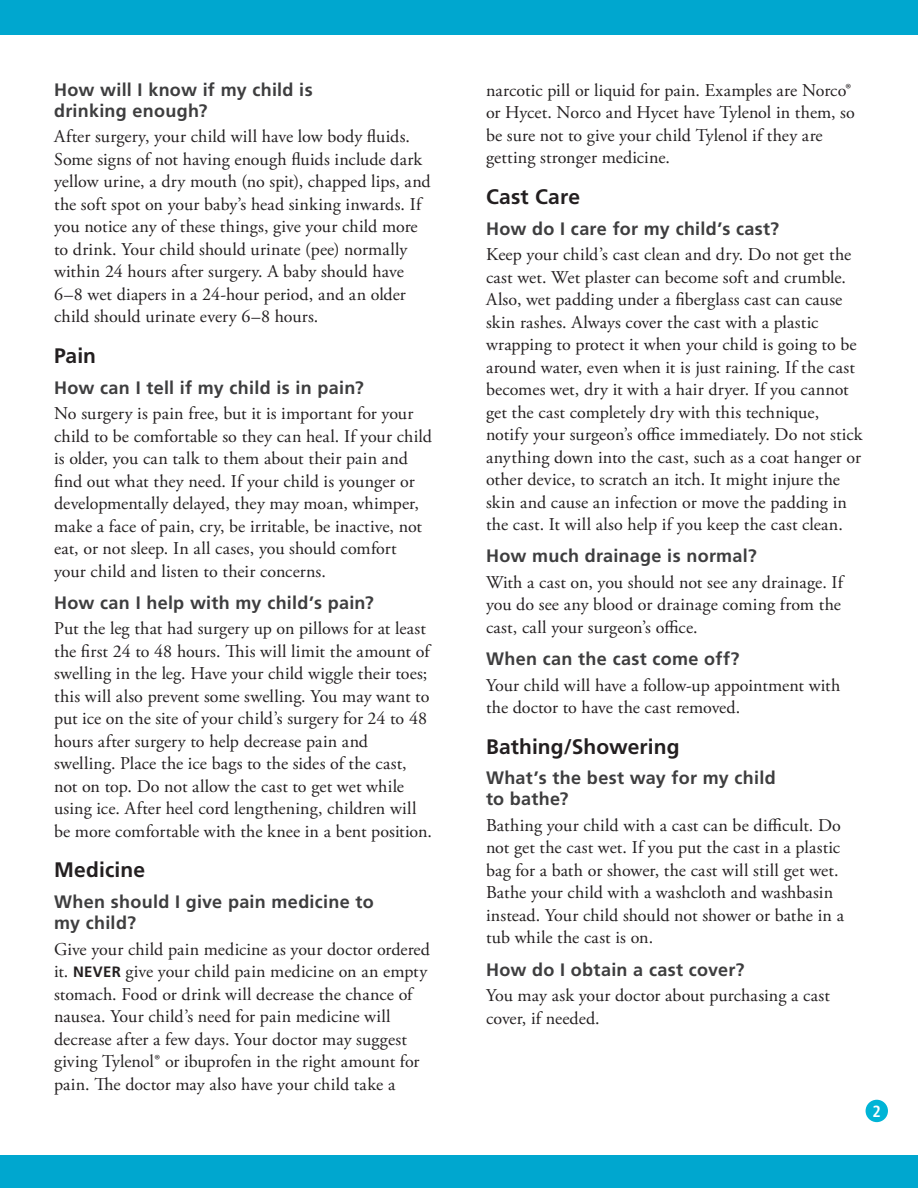
<style>
.page{position:relative;width:918px;height:1188px;background:#fff}
.page>*{position:absolute;margin:0;border:0;box-sizing:border-box;transform-origin:0 0}
.Level_1__h2{font:700 21px "Frutiger LT Std";letter-spacing:.005em;color:#231f20}
.Main__p{font:18px/22.5px "Adobe Garamond Pro";letter-spacing:.005em;color:#231f20}
.Level_2__h3{font:700 18px/21px "Frutiger LT Std";letter-spacing:.015em;color:#3e3e3f}
.Page_number{font:700 condensed 16.2px "Frutiger LT Std";color:#fff}
.s1{font-family:"Frutiger LT Std";font-weight:700;font-size:15px}
</style>
<div class="page">
<div style="left:0;top:0;width:918px;height:35px;background:#00a7cf"></div>
<div style="left:866px;top:1100px;width:22px;height:22px;background:#00b4d6;border-radius:50%"></div>
<div style="left:0;top:1156px;width:918px;height:32px;background:#00a7cf"></div>
<p class="Level_2__h3" style="left:54px;top:79px;width:260px">How will I know if my child is drinking enough?</p>
<p class="Main__p" style="left:54px;top:126px;width:378px">After surgery, your child will have low body fluids.<br>Some signs of not having enough fluids include dark yellow urine, a dry mouth (no spit), chapped lips, and the soft spot on your baby’s head sinking inwards. If you notice any of these things, give your child more to drink. Your child should urinate (pee) normally within 24 hours after surgery. A baby should have 6–8 wet diapers in a 24-hour period, and an older child should urinate every 6–8 hours.</p>
<p class="Level_1__h2" style="left:54px;top:343px;width:44px">Pain</p>
<p class="Level_2__h3" style="left:54px;top:377px;width:311px">How can I tell if my child is in pain?</p>
<p class="Main__p" style="left:54px;top:403px;width:379px">No surgery is pain free, but it is important for your child to be comfortable so they can heal. If your child is older, you can talk to them about their pain and find out what they need. If your child is younger or developmentally delayed, they may moan, whimper, make a face of pain, cry, be irritable, be inactive, not eat, or not sleep. In all cases, you should comfort your child and listen to their concerns.</p>
<p class="Level_2__h3" style="left:54px;top:592px;width:321px">How can I help with my child’s pain?</p>
<p class="Main__p" style="left:54px;top:618px;width:379px">Put the leg that had surgery up on pillows for at least the first 24 to 48 hours. This will limit the amount of swelling in the leg. Have your child wiggle their toes; this will also prevent some swelling. You may want to put ice on the site of your child’s surgery for 24 to 48 hours after surgery to help decrease pain and swelling. Place the ice bags to the sides of the cast, not on top. Do not allow the cast to get wet while using ice. After heel cord lengthening, children will be more comfortable with the knee in a bent position.</p>
<p class="Level_1__h2" style="left:54px;top:858px;width:92px">Medicine</p>
<p class="Level_2__h3" style="left:54px;top:891px;width:321px">When should I give pain medicine to my child?</p>
<p class="Main__p" style="left:54px;top:938px;width:377px">Give your child pain medicine as your doctor ordered it. <span class="s1">NEVER</span> give your child pain medicine on an empty stomach. Food or drink will decrease the chance of nausea. Your child’s need for pain medicine will decrease after a few days. Your doctor may suggest giving Tylenol® or ibuprofen in the right amount for pain. The doctor may also have your child take a</p>
<p class="Main__p" style="left:486px;top:79px;width:370px">narcotic pill or liquid for pain. Examples are Norco® or Hycet. Norco and Hycet have Tylenol in them, so be sure not to give your child Tylenol if they are getting stronger medicine.</p>
<p class="Level_1__h2" style="left:486px;top:184px;width:96px">Cast Care</p>
<p class="Level_2__h3" style="left:486px;top:218px;width:295px">How do I care for my child’s cast?</p>
<p class="Main__p" style="left:486px;top:244px;width:378px">Keep your child’s cast clean and dry. Do not get the cast wet. Wet plaster can become soft and crumble.<br>Also, wet padding under a fiberglass cast can cause skin rashes. Always cover the cast with a plastic wrapping to protect it when your child is going to be around water, even when it is just raining. If the cast becomes wet, dry it with a hair dryer. If you cannot get the cast completely dry with this technique, notify your surgeon’s office immediately. Do not stick anything down into the cast, such as a coat hanger or other device, to scratch an itch. It might injure the skin and cause an infection or move the padding in the cast. It will also help if you keep the cast clean.</p>
<p class="Level_2__h3" style="left:486px;top:546px;width:272px">How much drainage is normal?</p>
<p class="Main__p" style="left:486px;top:571px;width:359px;text-align:justify">With a cast on, you should not see any drainage. If you do see any blood or drainage coming from the cast, call your surgeon’s office.</p>
<p class="Level_2__h3" style="left:486px;top:648px;width:255px">When can the cast come off?</p>
<p class="Main__p" style="left:486px;top:674px;width:356px">Your child will have a follow-up appointment with the doctor to have the cast removed.</p>
<p class="Level_1__h2" style="left:486px;top:734px;width:195px">Bathing/Showering</p>
<p class="Level_2__h3" style="left:486px;top:768px;width:291px">What’s the best way for my child to bathe?</p>
<p class="Main__p" style="left:486px;top:814px;width:359px">Bathing your child with a cast can be difficult. Do not get the cast wet. If you put the cast in a plastic bag for a bath or shower, the cast will still get wet.<br>Bathe your child with a washcloth and washbasin instead. Your child should not shower or bathe in a tub while the cast is on.</p>
<p class="Level_2__h3" style="left:486px;top:959px;width:260px">How do I obtain a cast cover?</p>
<p class="Main__p" style="left:486px;top:985px;width:345px">You may ask your doctor about purchasing a cast cover, if needed.</p>
<p class="Page_number" style="left:873px;top:1101px;width:10px">2</p>
</div>
